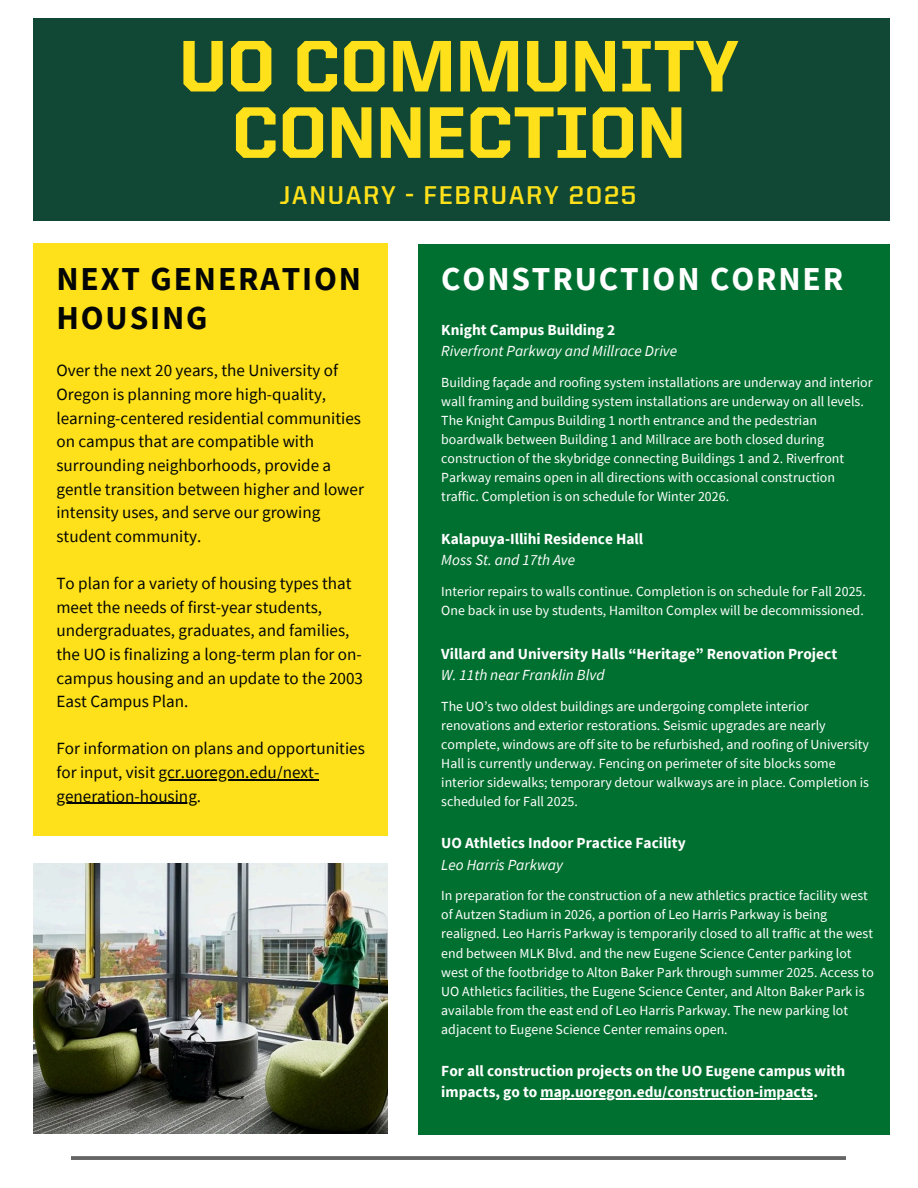
<style>
.page{position:relative;width:918px;height:1188px;background:#fff}
.page>*{position:absolute;margin:0;border:0;box-sizing:border-box;transform-origin:0 0}
.t1{font:800 73.2px/66.3px "United Sans Reg";color:#fee11a;text-align:center}
.t2{font:700 33.45px/38.2px "Source Sans Pro";letter-spacing:.055em;color:#040606}
.t3{font:700 33.45px "Source Sans Pro";letter-spacing:.055em;color:#fff}
.t4{font:700 25.8px "United Sans Reg";letter-spacing:.07em;color:#fee11a}
.t5{font:17.1px/23.7px "Source Sans Pro";color:#040606}
.t6{font:700 15.45px/21px "Source Sans Pro";color:#fff}
.t7{font:italic 15.45px "Source Sans Pro";color:#fff}
.t8{font:13.95px/19px "Source Sans Pro";color:#fff}
</style>
<div class="page">
<div style="left:418px;top:244px;width:472px;height:890px;background:#007030"></div>
<div style="left:33px;top:19px;width:857px;height:202px;background:#104735"></div>
<hr style="left:72px;top:1157px;width:774px;height:3px;background:#656565">
<img style="left:33px;top:864px;width:355px;height:270px">
<hr style="left:541px;top:1099px;width:272px;height:1px;background:#fff">
<div style="left:33px;top:244px;width:355px;height:592px;background:#fee11a"></div>
<hr style="left:159px;top:779px;width:160px;height:1px;background:#040606">
<hr style="left:56px;top:803px;width:141px;height:1px;background:#040606">
<p class="t1" style="left:179px;top:39px;width:561px">UO COMMUNITY<br>CONNECTION</p>
<p class="t4" style="left:280px;top:184px;width:358px">JANUARY - FEBRUARY 2025</p>
<p class="t2" style="left:56px;top:259px;width:306px">NEXT GENERATION<br>HOUSING</p>
<h4 class="t5" style="left:56px;top:358px;width:309px">Over the next 20 years, the University of Oregon is planning more high-quality, learning-centered residential communities on campus that are compatible with surrounding neighborhoods, provide a gentle transition between higher and lower intensity uses, and serve our growing student community.</h4>
<h1 class="t5" style="left:56px;top:571px;width:308px">To plan for a variety of housing types that meet the needs of first-year students, undergraduates, graduates, and families, the UO is finalizing a long-term plan for on&shy;campus housing and an update to the 2003<br>East Campus Plan.</h1>
<p class="t5" style="left:56px;top:736px;width:310px">For information on plans and opportunities for input, visit gcr.uoregon.edu/next-</p>
<p class="t5" style="left:56px;top:784px;width:146px">generation-housing.</p>
<h2 class="t3" style="left:441px;top:257px;width:403px">CONSTRUCTION CORNER</h2>
<h3 class="t6" style="left:441px;top:319px;width:176px">Knight Campus Building 2</h3>
<h3 class="t7" style="left:441px;top:341px;width:237px">Riverfront Parkway and Millrace Drive</h3>
<h3 class="t8" style="left:441px;top:372px;width:433px">Building façade and roofing system installations are underway and interior wall framing and building system installations are underway on all levels.<br>The Knight Campus Building 1 north entrance and the pedestrian boardwalk between Building 1 and Millrace are both closed during construction of the skybridge connecting Buildings 1 and 2. Riverfront Parkway remains open in all directions with occasional construction traffic. Completion is on schedule for Winter 2026.</h3>
<h1 class="t6" style="left:441px;top:528px;width:204px">Kalapuya-Illihi Residence Hall</h1>
<p class="t7" style="left:441px;top:550px;width:135px">Moss St. and 17th Ave</p>
<p class="t8" style="left:441px;top:582px;width:426px">Interior repairs to walls continue. Completion is on schedule for Fall 2025.<br>One back in use by students, Hamilton Complex will be decommissioned.</p>
<p class="t6" style="left:441px;top:643px;width:397px">Villard and University Halls “Heritage” Renovation Project</p>
<p class="t7" style="left:441px;top:664px;width:165px">W. 11th near Franklin Blvd</p>
<p class="t8" style="left:441px;top:696px;width:429px">The UO’s two oldest buildings are undergoing complete interior renovations and exterior restorations. Seismic upgrades are nearly complete, windows are off site to be refurbished, and roofing of University Hall is currently underway. Fencing on perimeter of site blocks some interior sidewalks; temporary detour walkways are in place. Completion is scheduled for Fall 2025.</p>
<p class="t6" style="left:441px;top:833px;width:246px">UO Athletics Indoor Practice Facility</p>
<p class="t7" style="left:441px;top:854px;width:123px">Leo Harris Parkway</p>
<p class="t8" style="left:441px;top:886px;width:434px">In preparation for the construction of a new athletics practice facility west of Autzen Stadium in 2026, a portion of Leo Harris Parkway is being realigned. Leo Harris Parkway is temporarily closed to all traffic at the west end between MLK Blvd. and the new Eugene Science Center parking lot west of the footbridge to Alton Baker Park through summer 2025. Access to UO Athletics facilities, the Eugene Science Center, and Alton Baker Park is available from the east end of Leo Harris Parkway. The new parking lot adjacent to Eugene Science Center remains open.</p>
<p class="t6" style="left:441px;top:1060px;width:405px">For all construction projects on the UO Eugene campus with impacts, go to map.uoregon.edu/construction-impacts.</p>
</div>
